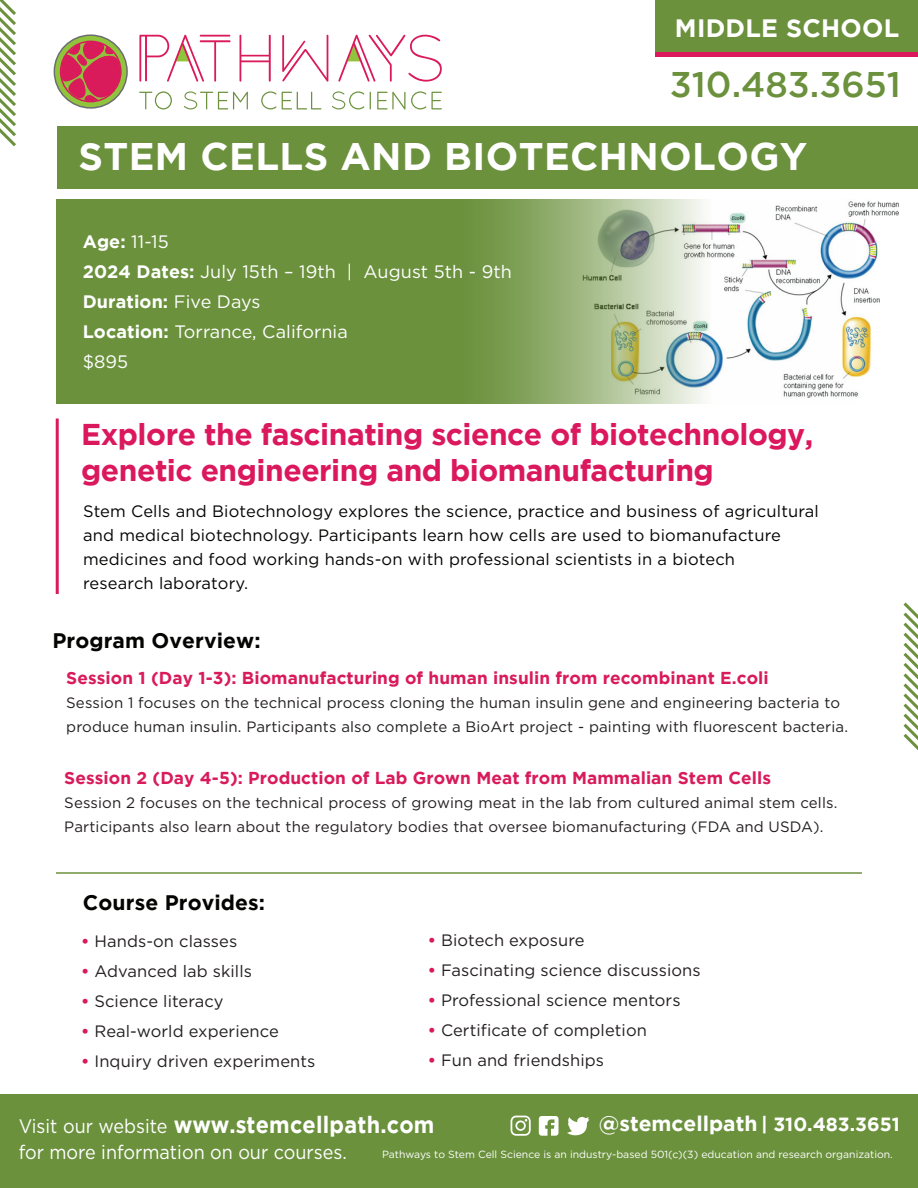
<style>
.page{position:relative;width:918px;height:1188px;background:#fff}
.page>*{position:absolute;margin:0;border:0;box-sizing:border-box;transform-origin:0 0}
.t1{font:700 38.4px "Gotham";letter-spacing:.01em;color:#fff}
.t2{font:500 35.55px "Gotham";color:#6b913d}
.t3{font:700 30px/36px "Gotham";letter-spacing:-.015em;color:#db185d}
.t4{font:700 25.05px "Gotham";letter-spacing:.01em;color:#fff}
.t5{font:700 23.4px "Gotham";letter-spacing:.01em;color:#fff;scale:.92 1}
.t6{font:700 21px "Gotham";letter-spacing:.005em;color:#040503}
.t7{font:700 21px "Gotham";color:#fff}
.t8{font:19.5px "Gotham";color:#fff;scale:.92 1}
.t9{font:18px/30px "Gotham";letter-spacing:.005em;color:#fff}
.t10{font:700 17.25px "Gotham";letter-spacing:.005em;color:#d91a5b}
.t11{font:16.5px/24px "Gotham";letter-spacing:.01em;color:#040503}
.t12{font:16.5px "Gotham";letter-spacing:.005em;color:#231f20}
.t13{font:15px/24px "Gotham";letter-spacing:.01em;color:#231f20}
.t14{font:10.35px "Gotham";color:#fff}
.s1{font-weight:700}
.s2{font-weight:700;color:#db185d}
.s3{font-size:19.05px}
.s4{font-weight:400;font-size:19.5px}
</style>
<div class="page">
<img style="left:578px;top:199px;width:321px;height:198px">
<svg style="left:903px;top:602px;width:15px;height:149px"></svg>
<svg style="left:56px;top:200px;width:799px;height:203px;background:#91ac73"></svg>
<div style="left:57px;top:126px;width:861px;height:63px;background:#6b913d"></div>
<div style="left:655px;top:0;width:263px;height:52px;background:#6b913d"></div>
<svg style="left:0;top:0;width:16px;height:147px"></svg>
<svg style="left:139px;top:91px;width:33px;height:18px"></svg>
<svg style="left:184px;top:91px;width:64px;height:19px"></svg>
<svg style="left:261px;top:91px;width:60px;height:18px"></svg>
<svg style="left:332px;top:91px;width:32px;height:19px"></svg>
<svg style="left:370px;top:92px;width:1px;height:17px"></svg>
<svg style="left:377px;top:92px;width:28px;height:17px"></svg>
<svg style="left:411px;top:91px;width:31px;height:18px"></svg>
<svg style="left:139px;top:35px;width:92px;height:47px"></svg>
<svg style="left:240px;top:35px;width:31px;height:47px"></svg>
<svg style="left:282px;top:35px;width:46px;height:47px"></svg>
<svg style="left:338px;top:35px;width:104px;height:47px"></svg>
<div style="left:54px;top:34px;width:74px;height:75px;border:3px solid #6c6d70;border-radius:50%"></div>
<div style="left:55px;top:36px;width:71px;height:71px;background:#90c43d;border-radius:50%"></div>
<svg style="left:60px;top:40px;width:63px;height:63px"></svg>
<div style="left:60px;top:41px;width:62px;height:61px;border:2px solid #d91a5b;border-radius:50%"></div>
<hr style="left:56px;top:418px;width:3px;height:176px;background:#d91a5b">
<div style="left:0;top:1095px;width:918px;height:93px;background:#6b913d"></div>
<svg style="left:511px;top:1116px;width:20px;height:20px"></svg>
<svg style="left:567px;top:1117px;width:22px;height:18px"></svg>
<svg style="left:539px;top:1116px;width:20px;height:20px"></svg>
<hr style="left:655px;top:52px;width:263px;height:4px;background:#db195c">
<hr style="left:56px;top:872px;width:806px;height:2px;background:#6b913d">
<h3 class="t4" style="left:675px;top:14px;width:226px">MIDDLE SCHOOL</h3>
<h2 class="t2" style="left:670px;top:64px;width:233px">310.483.3651</h2>
<h1 class="t1" style="left:79px;top:134px;width:730px">STEM CELLS AND BIOTECHNOLOGY</h1>
<p class="t9" style="left:83px;top:226px;width:431px"><span class="s1">Age:</span> 11-15<br><span class="s1">2024 Dates:</span> July 15th – 19th | August 5th - 9th<br><span class="s1">Duration:</span> Five Days<br><span class="s1">Location:</span> Torrance, California<br>$895</p>
<h3 class="t3" style="left:81px;top:416px;width:734px">Explore the fascinating science of biotechnology, genetic engineering and biomanufacturing</h3>
<p class="t11" style="left:83px;top:499px;width:737px">Stem Cells and Biotechnology explores the science, practice and business of agricultural and medical biotechnology. Participants learn how cells are used to biomanufacture medicines and food working hands-on with professional scientists in a biotech<br>research laboratory.</p>
<h3 class="t6" style="left:52px;top:628px;width:210px">Program Overview:</h3>
<p class="t10" style="left:66px;top:668px;width:704px">Session 1 (Day 1-3): Biomanufacturing of human insulin from recombinant E.coli</p>
<p class="t13" style="left:66px;top:690px;width:783px">Session 1 focuses on the technical process cloning the human insulin gene and engineering bacteria to produce human insulin. Participants also complete a BioArt project - painting with fluorescent bacteria.</p>
<p class="t10" style="left:64px;top:768px;width:708px">Session 2 (Day 4-5): Production of Lab Grown Meat from Mammalian Stem Cells</p>
<p class="t13" style="left:64px;top:790px;width:775px">Session 2 focuses on the technical process of growing meat in the lab from cultured animal stem cells.<br>Participants also learn about the regulatory bodies that oversee biomanufacturing (FDA and USDA).</p>
<h3 class="t6" style="left:83px;top:890px;width:184px">Course Provides:</h3>
<p class="t12" style="left:81px;top:932px;width:158px"><span class="s2">•</span> Hands-on classes</p>
<p class="t12" style="left:81px;top:962px;width:172px"><span class="s2">•</span> Advanced lab skills</p>
<p class="t12" style="left:81px;top:992px;width:144px"><span class="s2">•</span> Science literacy</p>
<p class="t12" style="left:81px;top:1022px;width:199px"><span class="s2">•</span> Real-world experience</p>
<p class="t12" style="left:81px;top:1052px;width:236px"><span class="s2">•</span> Inquiry driven experiments</p>
<p class="t12" style="left:428px;top:932px;width:158px"><span class="s2">•</span> Biotech exposure</p>
<p class="t12" style="left:428px;top:962px;width:274px"><span class="s2">•</span> Fascinating science discussions</p>
<p class="t12" style="left:428px;top:992px;width:254px"><span class="s2">•</span> Professional science mentors</p>
<p class="t12" style="left:428px;top:1022px;width:221px"><span class="s2">•</span> Certificate of completion</p>
<p class="t12" style="left:428px;top:1052px;width:178px"><span class="s2">•</span> Fun and friendships</p>
<h3 class="t7" style="left:599px;top:1112px;width:302px">@stemcellpath <span class="s3">| 310.483.3651</span></h3>
<h3 class="t5" style="left:19px;top:1112px;width:453px"><span class="s4">Visit our website</span> www.stemcellpath.com</h3>
<h3 class="t8" style="left:19px;top:1141px;width:358px">for more information on our courses.</h3>
<p class="t14" style="left:382px;top:1149px;width:512px">Pathways to Stem Cell Science is an industry-based 501(c)(3) education and research organization.</p>
</div>
